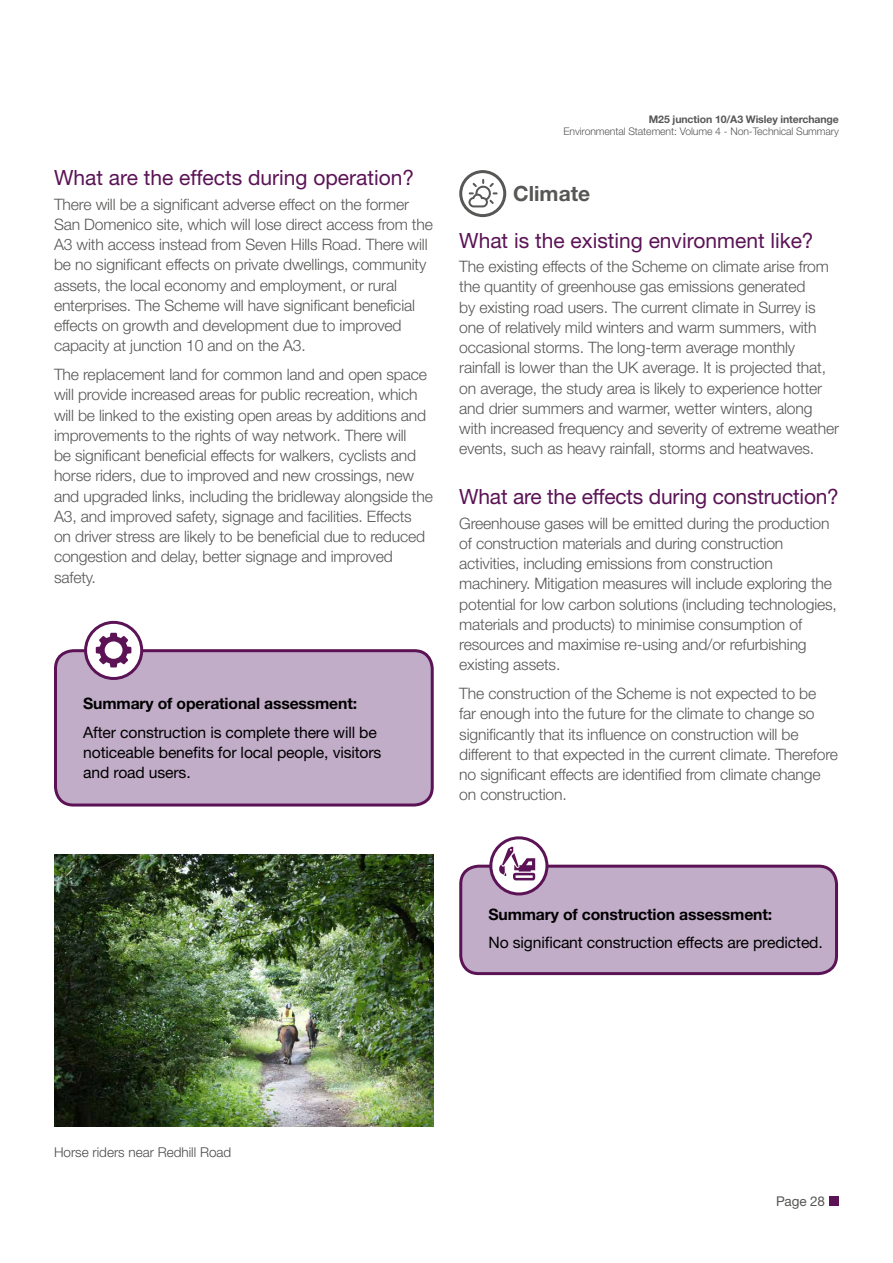
<style>
.page{position:relative;width:893px;height:1263px;background:#fff}
.page>*{position:absolute;margin:0;border:0;box-sizing:border-box;transform-origin:0 0}
.t1{font:21px "Helvetica Neue LT Std";color:#5b1356}
.t2{font:700 21px "Helvetica Neue LT Std";color:#575756}
.t3{font:300 15.75px/20.2px "Helvetica Neue LT Std";letter-spacing:-.01em;color:#575756}
.t4{font:15.75px/20.2px "Helvetica Neue LT Std";letter-spacing:-.01em;color:#000}
.t5{font:700 15.75px "Helvetica Neue LT Std";letter-spacing:-.01em;color:#000}
.t6{font:300 13.5px "Helvetica Neue LT Std";color:#4a4a49}
.t7{font:13.5px "Helvetica Neue LT Std";letter-spacing:-.01em;color:#575756}
.t8{font:300 10.5px "Helvetica Neue LT Std";letter-spacing:-.01em;color:#575756}
.t9{font:700 10.5px "Helvetica Neue LT Std";letter-spacing:-.01em;color:#575756}
</style>
<div class="page">
<div style="left:829px;top:1196px;width:10px;height:10px;background:#5b1356"></div>
<img style="left:54px;top:854px;width:380px;height:273px">
<div style="left:56px;top:651px;width:376px;height:154px;background:#c2adc8;border-radius:18px"></div>
<div style="left:54px;top:649px;width:380px;height:157px;border:3px solid #5b1356;border-radius:18px"></div>
<svg style="left:86px;top:622px;width:56px;height:56px"></svg>
<div style="left:84px;top:621px;width:59px;height:59px;border:3px solid #5b1356;border-radius:50%"></div>
<svg style="left:96px;top:633px;width:35px;height:34px"></svg>
<div style="left:459px;top:170px;width:47px;height:47px;border:3px solid #575756;border-radius:50%"></div>
<svg style="left:468px;top:179px;width:30px;height:28px"></svg>
<div style="left:461px;top:866px;width:375px;height:107px;background:#c2adc8;border-radius:18px"></div>
<div style="left:459px;top:865px;width:379px;height:110px;border:3px solid #5b1356;border-radius:18px"></div>
<svg style="left:491px;top:838px;width:56px;height:56px"></svg>
<div style="left:489px;top:836px;width:59px;height:59px;border:3px solid #5b1356;border-radius:50%"></div>
<svg style="left:499px;top:846px;width:36px;height:34px"></svg>
<h1 class="t1" style="left:54px;top:165px;width:362px">What are the effects during operation?</h1>
<p class="t3" style="left:54px;top:194px;width:380px">There will be a significant adverse effect on the former San Domenico site, which will lose direct access from the A3 with access instead from Seven Hills Road. There will be no significant effects on private dwellings, community assets, the local economy and employment, or rural enterprises. The Scheme will have significant beneficial effects on growth and development due to improved capacity at junction 10 and on the A3.</p>
<p class="t3" style="left:54px;top:364px;width:380px">The replacement land for common land and open space will provide increased areas for public recreation, which will be linked to the existing open areas by additions and improvements to the rights of way network. There will<br>be significant beneficial effects for walkers, cyclists and horse riders, due to improved and new crossings, new and upgraded links, including the bridleway alongside the A3, and improved safety, signage and facilities. Effects<br>on driver stress are likely to be beneficial due to reduced congestion and delay, better signage and improved safety.</p>
<p class="t5" style="left:83px;top:694px;width:275px">Summary of operational assessment:</p>
<p class="t4" style="left:83px;top:722px;width:300px">After construction is complete there will be noticeable benefits for local people, visitors and road users.</p>
<p class="t9" style="left:649px;top:113px;width:192px">M25 junction 10/A3 Wisley interchange</p>
<p class="t8" style="left:563px;top:125px;width:277px">Environmental Statement: Volume 4 - Non-Technical Summary</p>
<h1 class="t2" style="left:513px;top:181px;width:78px">Climate</h1>
<h1 class="t1" style="left:459px;top:227px;width:356px">What is the existing environment like?</h1>
<p class="t3" style="left:459px;top:256px;width:381px">The existing effects of the Scheme on climate arise from the quantity of greenhouse gas emissions generated<br>by existing road users. The current climate in Surrey is one of relatively mild winters and warm summers, with occasional storms. The long-term average monthly rainfall is lower than the UK average. It is projected that, on average, the study area is likely to experience hotter and drier summers and warmer, wetter winters, along with increased frequency and severity of extreme weather events, such as heavy rainfall, storms and heatwaves.</p>
<h1 class="t1" style="left:459px;top:483px;width:381px">What are the effects during construction?</h1>
<p class="t3" style="left:459px;top:512px;width:379px">Greenhouse gases will be emitted during the production of construction materials and during construction activities, including emissions from construction machinery. Mitigation measures will include exploring the potential for low carbon solutions (including technologies, materials and products) to minimise consumption of resources and maximise re-using and/or refurbishing existing assets.</p>
<p class="t3" style="left:459px;top:683px;width:380px">The construction of the Scheme is not expected to be<br>far enough into the future for the climate to change so significantly that its influence on construction will be different to that expected in the current climate. Therefore no significant effects are identified from climate change on construction.</p>
<p class="t5" style="left:488px;top:904px;width:285px">Summary of construction assessment:</p>
<p class="t4" style="left:488px;top:932px;width:336px">No significant construction effects are predicted.</p>
<p class="t6" style="left:54px;top:1143px;width:179px">Horse riders near Redhill Road</p>
<p class="t7" style="left:776px;top:1193px;width:50px">Page 28</p>
</div>
